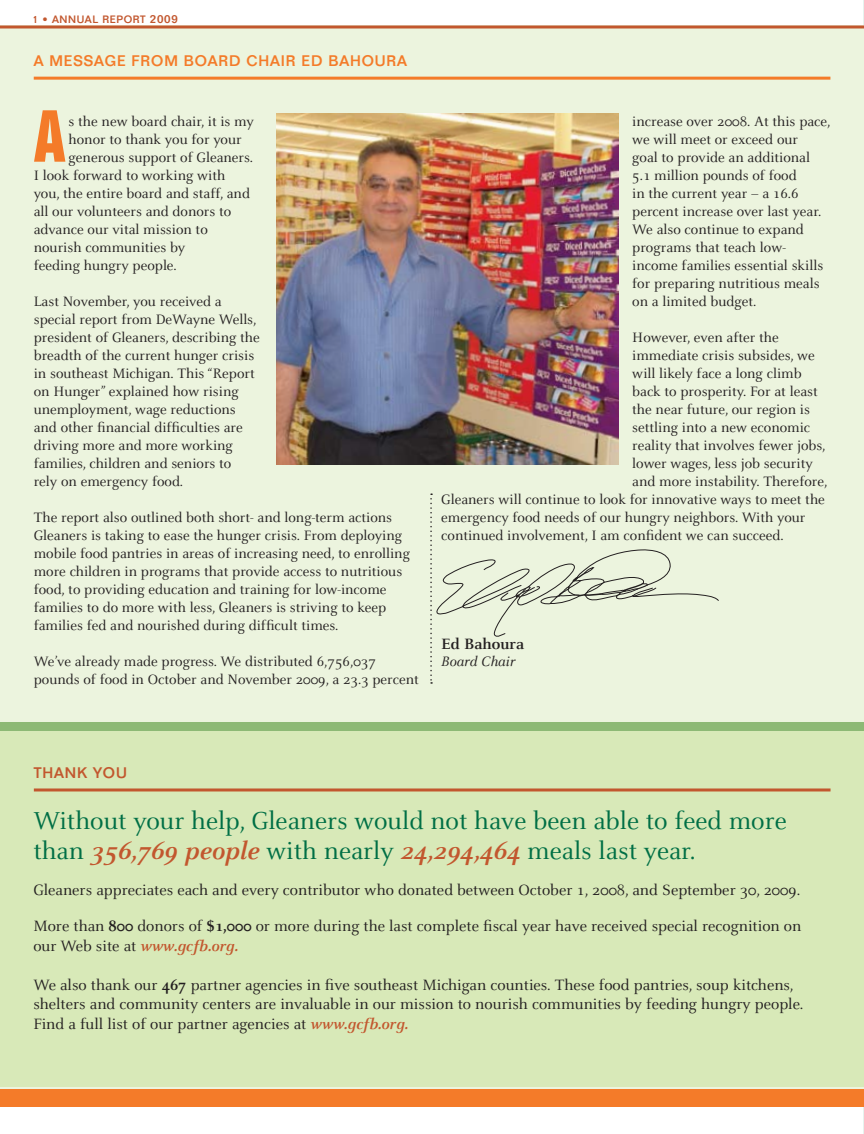
<style>
.page{position:relative;width:864px;height:1134px;background:#fff}
.page>*{position:absolute;margin:0;border:0;box-sizing:border-box;transform-origin:0 0}
.t1{font:700 condensed 72px "Folio";color:#f47b29}
.t2{font:27px/30px "Celeste";color:#006f45}
.t3{font:16.5px/19.5px "Celeste";color:#231f20}
.t4{font:italic 700 16.5px "Celeste";color:#c2572e}
.t5{font:700 16.5px "Celeste";color:#231f20}
.t6{font:15px/18px "Celeste";color:#231f20}
.t7{font:500 15px "Folio";letter-spacing:.06em;color:#f47b29}
.t8{font:italic 15px "Celeste";color:#231f20}
.t9{font:500 15px "Folio";letter-spacing:.06em;color:#c2572e}
.t10{font:500 10.5px "Folio";letter-spacing:.06em;color:#c2572e}
.s1{font-size:11.7px}
.s2{font-weight:700;font-style:italic;color:#c2572e}
.s3{font-weight:700}
.s4{font-weight:400;font-style:normal;color:#231f20}
</style>
<div class="page">
<div style="left:0;top:26px;width:864px;height:1063px;background:#ecf4de"></div>
<div style="left:0;top:723px;width:864px;height:364px;background:#d8e9b8"></div>
<hr style="left:0;top:26px;width:864px;height:2px;background:#c2572e">
<hr style="left:34px;top:77px;width:796px;height:3px;background:#f47b29">
<hr style="left:34px;top:788px;width:797px;height:3px;background:#c2572e">
<img style="left:276px;top:114px;width:343px;height:350px">
<div style="left:0;top:722px;width:864px;height:9px;background:#8db975"></div>
<svg style="left:430px;top:493px;width:289px;height:191px"></svg>
<div style="left:0;top:1089px;width:864px;height:18px;background:#f47b29"></div>
<p class="t10" style="left:33px;top:13px;width:147px">1 • ANNUAL REPORT <span class="s1">2009</span></p>
<p class="t7" style="left:34px;top:52px;width:364px">A MESSAGE FROM BOARD CHAIR ED BAHOURA</p>
<h1 class="t1" style="left:34px;top:96px;width:33px">A</h1>
<p class="t6" style="left:69px;top:112px;width:187px">s the new board chair, it is my</p>
<p class="t6" style="left:69px;top:130px;width:175px">honor to thank you for your</p>
<p class="t6" style="left:69px;top:148px;width:186px">generous support of Gleaners.</p>
<p class="t6" style="left:34px;top:166px;width:193px">I look forward to working with</p>
<p class="t6" style="left:34px;top:184px;width:218px">you, the entire board and staff, and</p>
<p class="t6" style="left:34px;top:202px;width:199px">all our volunteers and donors to</p>
<p class="t6" style="left:34px;top:220px;width:176px">advance our vital mission to</p>
<p class="t6" style="left:34px;top:238px;width:153px">nourish communities by</p>
<p class="t6" style="left:34px;top:256px;width:145px">feeding hungry people.</p>
<p class="t6" style="left:34px;top:292px;width:228px">Last November, you received a special report from DeWayne Wells, president of Gleaners, describing the breadth of the current hunger crisis in southeast Michigan. This “Report on Hunger” explained how rising unemployment, wage reductions and other financial difficulties are driving more and more working families, children and seniors to<br>rely on emergency food.</p>
<p class="t6" style="left:34px;top:508px;width:378px">The report also outlined both short- and long-term actions Gleaners is taking to ease the hunger crisis. From deploying mobile food pantries in areas of increasing need, to enrolling more children in programs that provide access to nutritious food, to providing education and training for low-income families to do more with less, Gleaners is striving to keep families fed and nourished during difficult times.</p>
<p class="t6" style="left:34px;top:652px;width:387px">We’ve already made progress. We distributed 6,756,037 pounds of food in October and November 2009, a 23.3 percent</p>
<p class="t6" style="left:632px;top:112px;width:200px">increase over 2008. At this pace, we will meet or exceed our<br>goal to provide an additional<br>5.1 million pounds of food<br>in the current year – a 16.6 percent increase over last year.<br>We also continue to expand programs that teach low&shy;income families essential skills for preparing nutritious meals on a limited budget.</p>
<p class="t6" style="left:632px;top:328px;width:148px">However, even after the</p>
<p class="t6" style="left:632px;top:346px;width:184px">immediate crisis subsides, we</p>
<p class="t6" style="left:632px;top:364px;width:171px">will likely face a long climb</p>
<p class="t6" style="left:632px;top:382px;width:187px">back to prosperity. For at least</p>
<p class="t6" style="left:632px;top:400px;width:179px">the near future, our region is</p>
<p class="t6" style="left:632px;top:418px;width:179px">settling into a new economic</p>
<p class="t6" style="left:632px;top:436px;width:195px">reality that involves fewer jobs,</p>
<p class="t6" style="left:632px;top:454px;width:182px">lower wages, less job security</p>
<p class="t6" style="left:632px;top:472px;width:197px">and more instability. Therefore,</p>
<p class="t6" style="left:441px;top:490px;width:385px">Gleaners will continue to look for innovative ways to meet the</p>
<p class="t6" style="left:441px;top:508px;width:366px">emergency food needs of our hungry neighbors. With your</p>
<p class="t6" style="left:441px;top:526px;width:344px">continued involvement, I am confident we can succeed.</p>
<p class="t5" style="left:441px;top:635px;width:85px">Ed Bahoura</p>
<p class="t8" style="left:441px;top:653px;width:75px">Board Chair</p>
<p class="t9" style="left:34px;top:764px;width:95px">THANK YOU</p>
<h2 class="t2" style="left:33px;top:807px;width:755px">Without your help, Gleaners would not have been able to feed more than <span class="s2">356,769 people</span> with nearly <span class="s2">24,294,464</span> meals last year.</h2>
<p class="t3" style="left:33px;top:873px;width:770px;line-height:36px">Gleaners appreciates each and every contributor who donated between October 1, 2008, and September 30, 2009.<br>More than <span class="s3">800</span> donors of <span class="s3">$1,000</span> or more during the last complete fiscal year have received special recognition on</p>
<p class="t4" style="left:33px;top:937px;width:206px"><span class="s4">our Web site at</span> www.gcfb.org.</p>
<p class="t3" style="left:33px;top:976px;width:772px">We also thank our <span class="s3">467</span> partner agencies in five southeast Michigan counties. These food pantries, soup kitchens, shelters and community centers are invaluable in our mission to nourish communities by feeding hungry people.<br>Find a full list of our partner agencies at <span class="s2">www.gcfb.org.</span></p>
</div>
